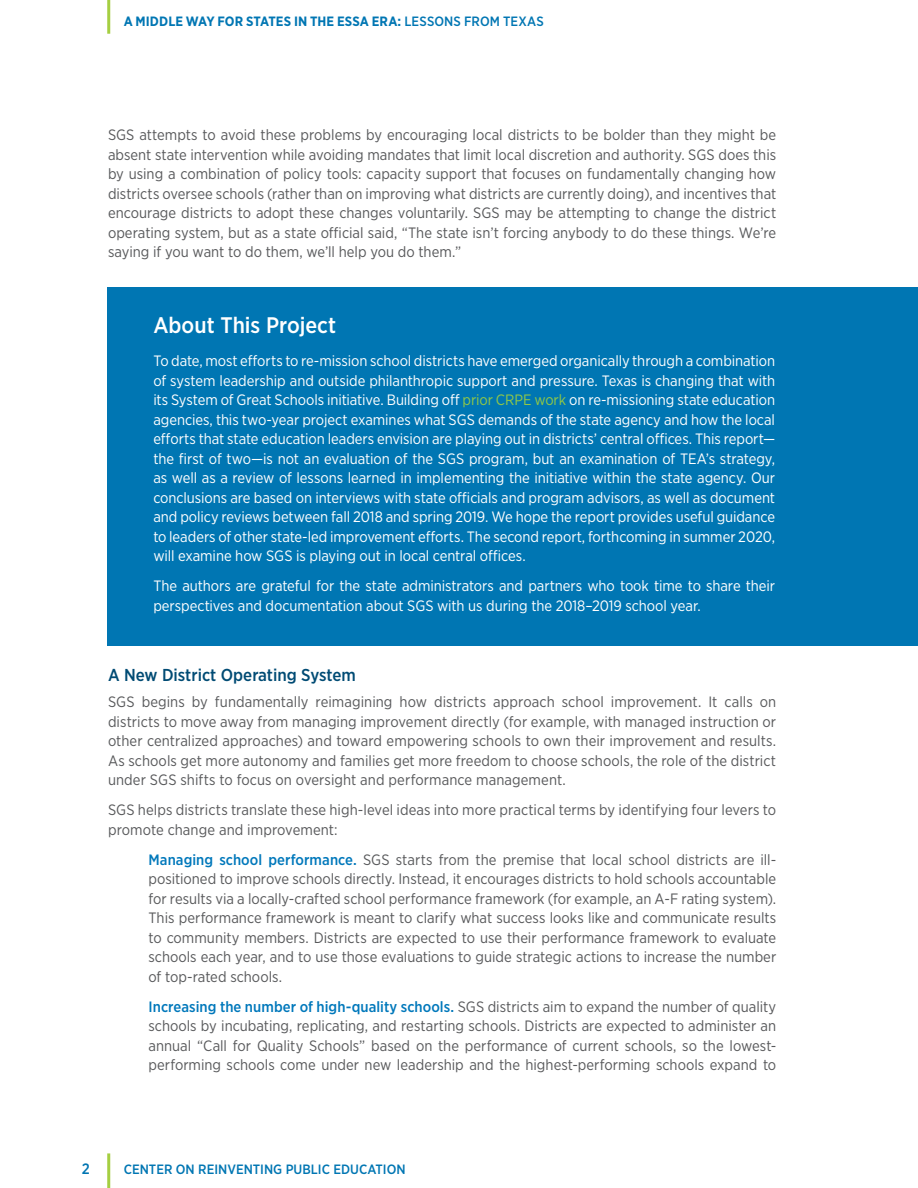
<style>
.page{position:relative;width:918px;height:1188px;background:#fff}
.page>*{position:absolute;margin:0;border:0;box-sizing:border-box;transform-origin:0 0}
.t1{font:500 22.5px "Gotham Narrow";color:#fff}
.t2{font:500 17.25px "Gotham Narrow";color:#004b74}
.t3{font:15px/19.5px "Gotham Narrow";color:#58595b;text-align:justify}
.t4{font:15px/19.5px "Gotham Narrow";letter-spacing:-.005em;color:#fff;text-align:justify}
.t5{font:500 15px "Gotham Narrow";color:#0075b2}
.t6{font:700 13.5px "Gotham Narrow";letter-spacing:.005em;color:#0076b3}
.t7{font:500 13.5px "Gotham Narrow";color:#0076b3}
.s1{font-weight:500}
.s2{color:#91c846}
.s3{font-weight:500;color:#0078bb}
</style>
<div class="page">
<hr style="left:107px;top:1153px;width:3px;height:35px;background:#a5cf42">
<hr style="left:107px;top:0;width:3px;height:34px;background:#a5cf42">
<div style="left:107px;top:287px;width:811px;height:358px;background:#0076b3"></div>
<p class="t6" style="left:124px;top:12px;width:422px">A MIDDLE WAY FOR STATES IN THE ESSA ERA: <span class="s1">LESSONS FROM TEXAS</span></p>
<p class="t3" style="left:108px;top:125px;width:670px">SGS attempts to avoid these problems by encouraging local districts to be bolder than they might be absent state intervention while avoiding mandates that limit local discretion and authority. SGS does this by using a combination of policy tools: capacity support that focuses on fundamentally changing how districts oversee schools (rather than on improving what districts are currently doing), and incentives that encourage districts to adopt these changes voluntarily. SGS may be attempting to change the district operating system, but as a state official said, “The state isn’t forcing anybody to do these things. We’re saying if you want to do them, we’ll help you do them.”</p>
<h1 class="t1" style="left:153px;top:311px;width:184px">About This Project</h1>
<p class="t4" style="left:153px;top:351px;width:623px">To date, most efforts to re-mission school districts have emerged organically through a combination of system leadership and outside philanthropic support and pressure. Texas is changing that with its System of Great Schools initiative. Building off <span class="s2">prior CRPE work</span> on re-missioning state education agencies, this two-year project examines what SGS demands of the state agency and how the local efforts that state education leaders envision are playing out in districts’ central offices. This report— the first of two—is not an evaluation of the SGS program, but an examination of TEA’s strategy, as well as a review of lessons learned in implementing the initiative within the state agency. Our conclusions are based on interviews with state officials and program advisors, as well as document and policy reviews between fall 2018 and spring 2019. We hope the report provides useful guidance to leaders of other state-led improvement efforts. The second report, forthcoming in summer 2020, will examine how SGS is playing out in local central offices.</p>
<p class="t4" style="left:153px;top:576px;width:623px">The authors are grateful for the state administrators and partners who took time to share their perspectives and documentation about SGS with us during the 2018–2019 school year.</p>
<p class="t2" style="left:108px;top:664px;width:249px">A New District Operating System</p>
<p class="t3" style="left:108px;top:692px;width:670px">SGS begins by fundamentally reimagining how districts approach school improvement. It calls on districts to move away from managing improvement directly (for example, with managed instruction or other centralized approaches) and toward empowering schools to own their improvement and results.<br>As schools get more autonomy and families get more freedom to choose schools, the role of the district under SGS shifts to focus on oversight and performance management.</p>
<p class="t3" style="left:108px;top:800px;width:670px">SGS helps districts translate these high-level ideas into more practical terms by identifying four levers to promote change and improvement:</p>
<p class="t3" style="left:148px;top:850px;width:629px"><span class="s3">Managing school performance.</span> SGS starts from the premise that local school districts are ill&shy;positioned to improve schools directly. Instead, it encourages districts to hold schools accountable for results via a locally-crafted school performance framework (for example, an A-F rating system).<br>This performance framework is meant to clarify what success looks like and communicate results to community members. Districts are expected to use their performance framework to evaluate schools each year, and to use those evaluations to guide strategic actions to increase the number of top-rated schools.</p>
<p class="t3" style="left:149px;top:997px;width:629px"><span class="s3">Increasing the number of high-quality schools.</span> SGS districts aim to expand the number of quality schools by incubating, replicating, and restarting schools. Districts are expected to administer an annual “Call for Quality Schools” based on the performance of current schools, so the lowest&shy;performing schools come under new leadership and the highest-performing schools expand to</p>
<p class="t5" style="left:82px;top:1159px;width:10px">2</p>
<p class="t7" style="left:124px;top:1161px;width:283px">CENTER ON REINVENTING PUBLIC EDUCATION</p>
</div>
